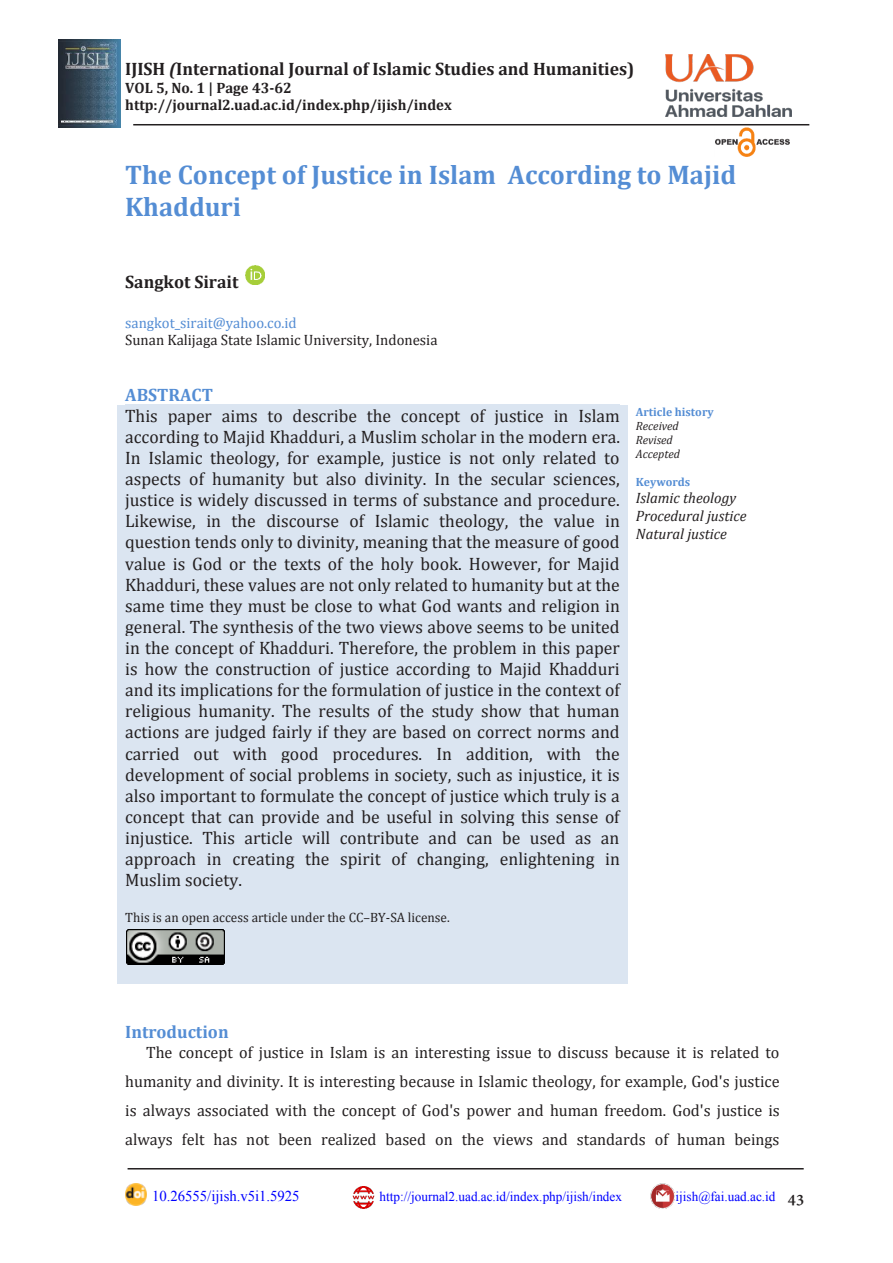
<style>
.page{position:relative;width:893px;height:1263px;background:#fff}
.page>*{position:absolute;margin:0;border:0;box-sizing:border-box;transform-origin:0 0}
.t1{font:700 27px/31.7px "Cambria";color:#548dd4}
.t2{font:18px/21.1px "Cambria";color:#231f20}
.t3{font:700 18px "Cambria";color:#231f20}
.t4{font:700 18px "Cambria";color:#548dd4}
.t5{font:700 18px "Adobe Devanagari";color:#231f20}
.t6{font:16.5px/29.1px "Cambria";color:#231f20;text-align:justify}
.t7{font:15px/17.5px "Cambria";color:#231f20}
.t8{font:700 15px/17.5px "Cambria";color:#231f20}
.t9{font:italic 15px/17.5px "Cambria";color:#231f20}
.t10{font:15px "Times New Roman";color:#00f}
.t11{font:13.5px "Times New Roman";color:#00f}
.t12{font:13.5px "Cambria";color:#231f20}
.t13{font:italic 12px/14.1px "Cambria";color:#231f20}
.t14{font:700 12px "Cambria";color:#548dd4}
.s1{font-style:italic}
.s2{color:#548dd4}
.s3{font-weight:700;color:#548dd4}
.s4{font-weight:700;font-style:normal;color:#548dd4}
</style>
<div class="page">
<hr style="left:133px;top:124px;width:676px;height:1px;background:#231f20">
<hr style="left:128px;top:1168px;width:676px;height:1px;background:#231f20">
<img style="left:126px;top:1183px;width:20px;height:23px">
<img style="left:650px;top:1183px;width:25px;height:25px">
<img style="left:666px;top:55px;width:125px;height:61px">
<img style="left:352px;top:1187px;width:23px;height:21px">
<div style="left:117px;top:405px;width:8px;height:519px;background:#dbe5f1"></div>
<div style="left:620px;top:405px;width:8px;height:519px;background:#dbe5f1"></div>
<div style="left:117px;top:924px;width:511px;height:41px;background:#dbe5f1"></div>
<div style="left:117px;top:965px;width:8px;height:19px;background:#dbe5f1"></div>
<div style="left:620px;top:965px;width:8px;height:19px;background:#dbe5f1"></div>
<div style="left:125px;top:405px;width:495px;height:21px;background:#dbe5f1"></div>
<div style="left:125px;top:426px;width:495px;height:21px;background:#dbe5f1"></div>
<div style="left:125px;top:447px;width:495px;height:21px;background:#dbe5f1"></div>
<div style="left:125px;top:468px;width:495px;height:21px;background:#dbe5f1"></div>
<div style="left:125px;top:489px;width:495px;height:21px;background:#dbe5f1"></div>
<div style="left:125px;top:510px;width:495px;height:21px;background:#dbe5f1"></div>
<div style="left:125px;top:531px;width:495px;height:21px;background:#dbe5f1"></div>
<div style="left:125px;top:552px;width:495px;height:22px;background:#dbe5f1"></div>
<div style="left:125px;top:574px;width:495px;height:21px;background:#dbe5f1"></div>
<div style="left:125px;top:595px;width:495px;height:21px;background:#dbe5f1"></div>
<div style="left:125px;top:616px;width:495px;height:21px;background:#dbe5f1"></div>
<div style="left:125px;top:637px;width:495px;height:21px;background:#dbe5f1"></div>
<div style="left:125px;top:658px;width:495px;height:21px;background:#dbe5f1"></div>
<div style="left:125px;top:679px;width:495px;height:21px;background:#dbe5f1"></div>
<div style="left:125px;top:700px;width:495px;height:21px;background:#dbe5f1"></div>
<div style="left:125px;top:721px;width:495px;height:21px;background:#dbe5f1"></div>
<div style="left:125px;top:742px;width:495px;height:22px;background:#dbe5f1"></div>
<div style="left:125px;top:764px;width:495px;height:21px;background:#dbe5f1"></div>
<div style="left:125px;top:785px;width:495px;height:21px;background:#dbe5f1"></div>
<div style="left:125px;top:806px;width:495px;height:21px;background:#dbe5f1"></div>
<div style="left:125px;top:827px;width:495px;height:21px;background:#dbe5f1"></div>
<div style="left:125px;top:848px;width:495px;height:21px;background:#dbe5f1"></div>
<div style="left:125px;top:869px;width:495px;height:21px;background:#dbe5f1"></div>
<div style="left:125px;top:890px;width:495px;height:19px;background:#dbe5f1"></div>
<div style="left:125px;top:909px;width:495px;height:15px;background:#dbe5f1"></div>
<div style="left:125px;top:965px;width:495px;height:19px;background:#dbe5f1"></div>
<img style="left:715px;top:128px;width:75px;height:29px">
<img style="left:59px;top:39px;width:61px;height:89px">
<img style="left:245px;top:265px;width:19px;height:20px">
<img style="left:127px;top:929px;width:97px;height:35px">
<p class="t3" style="left:125px;top:56px;width:511px">IJISH <span class="s1">(</span>International Journal of Islamic Studies and Humanities)</p>
<p class="t8" style="left:125px;top:78px;width:328px">VOL 5, No. 1 | Page 43-62 http://journal2.uad.ac.id/index.php/ijish/index</p>
<p class="t1" style="left:125px;top:158px;width:612px">The Concept of Justice in Islam According to Majid<br>Khadduri</p>
<p class="t3" style="left:125px;top:269px;width:115px">Sangkot Sirait</p>
<p class="t7" style="left:125px;top:314px;width:314px"><span class="s2">sangkot_sirait@yahoo.co.id<br></span>Sunan Kalijaga State Islamic University, Indonesia</p>
<p class="t2" style="left:125px;top:384px;width:496px"><span class="s3">ABSTRACT<br></span>This paper aims to describe the concept of justice in Islam according to Majid Khadduri, a Muslim scholar in the modern era.<br>In Islamic theology, for example, justice is not only related to aspects of humanity but also divinity. In the secular sciences, justice is widely discussed in terms of substance and procedure.<br>Likewise, in the discourse of Islamic theology, the value in question tends only to divinity, meaning that the measure of good value is God or the texts of the holy book. However, for Majid Khadduri, these values are not only related to humanity but at the same time they must be close to what God wants and religion in general. The synthesis of the two views above seems to be united in the concept of Khadduri. Therefore, the problem in this paper is how the construction of justice according to Majid Khadduri and its implications for the formulation of justice in the context of religious humanity. The results of the study show that human actions are judged fairly if they are based on correct norms and carried out with good procedures. In addition, with the development of social problems in society, such as injustice, it is also important to formulate the concept of justice which truly is a concept that can provide and be useful in solving this sense of injustice. This article will contribute and can be used as an approach in creating the spirit of changing, enlightening in Muslim society.</p>
<p class="t12" style="left:125px;top:909px;width:326px">This is an open access article under the CC–BY-SA license.</p>
<p class="t13" style="left:636px;top:404px;width:79px"><span class="s4">Article history<br></span>Received<br>Revised<br>Accepted</p>
<p class="t14" style="left:636px;top:474px;width:56px">Keywords</p>
<p class="t9" style="left:636px;top:489px;width:112px">Islamic theology<br>Procedural justice<br>Natural justice</p>
<p class="t4" style="left:125px;top:1019px;width:105px">Introduction</p>
<p class="t6" style="left:125px;top:1037px;width:656px;text-indent:21px">The concept of justice in Islam is an interesting issue to discuss because it is related to humanity and divinity. It is interesting because in Islamic theology, for example, God's justice is always associated with the concept of God's power and human freedom. God's justice is always felt has not been realized based on the views and standards of human beings</p>
<p class="t10" style="left:152px;top:1185px;width:149px">10.26555/ijish.v5i1.5925</p>
<p class="t11" style="left:379px;top:1187px;width:244px">http://journal2.uad.ac.id/index.php/ijish/index</p>
<p class="t11" style="left:675px;top:1187px;width:102px">ijish@fai.uad.ac.id</p>
<p class="t5" style="left:788px;top:1188px;width:18px">43</p>
</div>
